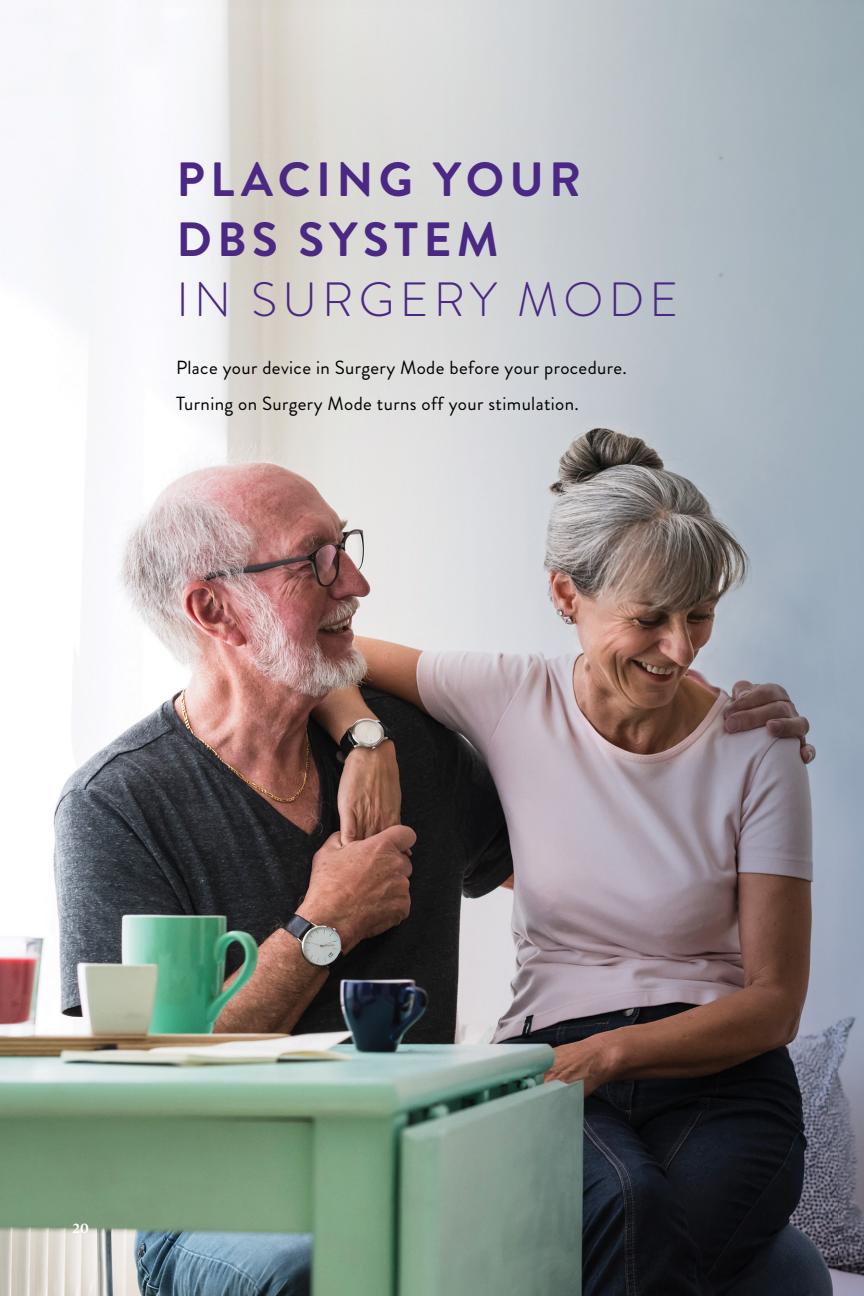
<style>
.page{position:relative;width:864px;height:1296px;background:#fff}
.page>*{position:absolute;margin:0;border:0;box-sizing:border-box;transform-origin:0 0}
.t1{font:700 48px/60px "Brandon Grotesque";letter-spacing:.11em;color:#4b2884}
.t2{font:300 48px "Brandon Grotesque";letter-spacing:.11em;color:#4b2884}
.t3{font:19px/36px "Brandon Grotesque";letter-spacing:.02em;color:#000}
.t4{font:600 15px "Mercury Text G1";color:#fff}
</style>
<div class="page">
<img style="left:0;top:0;width:838px;height:1296px">
<img style="left:838px;top:0;width:26px;height:1296px">
<h1 class="t1" style="left:176px;top:150px;width:406px">PLACING YOUR<br>DBS SYSTEM</h1>
<h1 class="t2" style="left:176px;top:266px;width:503px">IN SURGERY MODE</h1>
<p class="t3" style="left:176px;top:349px;width:452px">Place your device in Surgery Mode before your procedure.<br>Turning on Surgery Mode turns off your stimulation.</p>
<p class="t4" style="left:73px;top:1217px;width:18px">20</p>
</div>
